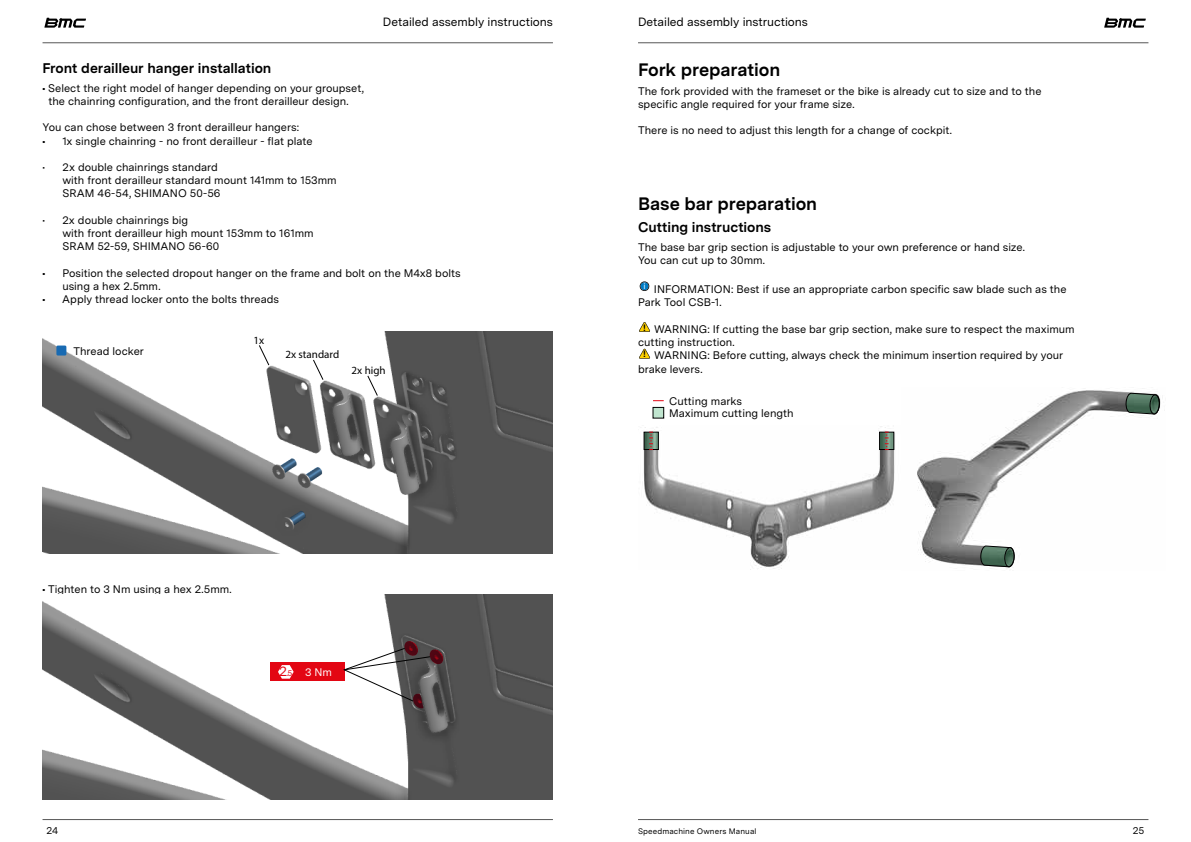
<style>
.page{position:relative;width:1191px;height:842px;background:#fff}
.page>*{position:absolute;margin:0;border:0;box-sizing:border-box;transform-origin:0 0}
.t1{font:700 18px "Messina Sans";letter-spacing:-.005em;color:#000}
.t2{font:700 14px "Messina Sans";letter-spacing:-.005em;color:#000}
.t3{font:12px "Messina Sans";letter-spacing:-.005em;color:#000}
.t4{font:11px/13.2px "Messina Sans";color:#000}
.t5{font:11px "Myriad Pro";color:#000}
.t6{font:11px "Messina Sans";color:#010000}
.t7{font:11px "Messina Sans";color:#fff}
.t8{font:10px "Messina Sans";color:#000}
.t9{font:9.9px "Messina Sans";color:#000}
.t10{font:8px "Messina Sans";letter-spacing:.015em;color:#000}
.s1{font-weight:700}
.s2{font-size:13.6px;color:#e30613}
.s3{font-size:8.3px;color:#e30613}
</style>
<div class="page">
<svg style="left:1104px;top:18px;width:41px;height:10px"></svg>
<svg style="left:44px;top:18px;width:42px;height:10px"></svg>
<hr style="left:43px;top:43px;width:510px;height:1px;background:#575757">
<hr style="left:43px;top:819px;width:510px;height:1px;background:#575757">
<hr style="left:638px;top:43px;width:510px;height:1px;background:#575757">
<hr style="left:638px;top:819px;width:510px;height:1px;background:#575757">
<svg style="left:639px;top:281px;width:10px;height:10px"></svg>
<svg style="left:639px;top:322px;width:11px;height:10px"></svg>
<svg style="left:639px;top:349px;width:11px;height:10px"></svg>
<img style="left:643px;top:426px;width:252px;height:143px">
<img style="left:917px;top:390px;width:248px;height:178px">
<svg style="left:980px;top:546px;width:34px;height:21px"></svg>
<svg style="left:1125px;top:393px;width:35px;height:21px"></svg>
<svg style="left:881px;top:434px;width:11px;height:14px"></svg>
<div style="left:879px;top:432px;width:15px;height:18px;border:1px solid #000"></div>
<svg style="left:646px;top:434px;width:10px;height:14px"></svg>
<div style="left:644px;top:432px;width:14px;height:18px;border:1px solid #000"></div>
<div style="left:653px;top:407px;width:10px;height:11px;background:#c0e5cf"></div>
<div style="left:653px;top:407px;width:11px;height:11px;border:1px solid #000"></div>
<svg style="left:885px;top:432px;width:3px;height:18px"></svg>
<svg style="left:649px;top:432px;width:4px;height:18px"></svg>
<img style="left:43px;top:332px;width:510px;height:221px">
<svg style="left:259px;top:345px;width:10px;height:20px"></svg>
<svg style="left:313px;top:360px;width:10px;height:20px"></svg>
<svg style="left:367px;top:375px;width:11px;height:21px"></svg>
<div style="left:56px;top:346px;width:10px;height:9px;background:#186ab2"></div>
<svg style="left:280px;top:458px;width:16px;height:15px"></svg>
<svg style="left:306px;top:467px;width:16px;height:15px"></svg>
<svg style="left:289px;top:511px;width:16px;height:14px"></svg>
<img style="left:43px;top:595px;width:510px;height:204px">
<div style="left:270px;top:663px;width:75px;height:18px;background:#e30613"></div>
<svg style="left:278px;top:665px;width:16px;height:14px"></svg>
<svg style="left:344px;top:641px;width:99px;height:67px"></svg>
<p class="t3" style="left:383px;top:13px;width:171px">Detailed assembly instructions</p>
<p class="t3" style="left:638px;top:13px;width:171px">Detailed assembly instructions</p>
<p class="t2" style="left:43px;top:58px;width:230px">Front derailleur hanger installation</p>
<p class="t4" style="left:49px;top:81px;width:317px;text-indent:-6px"><span class="s1">•</span> Select the right model of hanger depending on your groupset, the chainring configuration, and the front derailleur design.</p>
<p class="t4" style="left:43px;top:121px;width:258px">You can chose between 3 front derailleur hangers:</p>
<p class="t4" style="left:43px;top:134px;width:272px"><span class="s1">•</span> 1x single chainring - no front derailleur - flat plate</p>
<p class="t4" style="left:62px;top:160px;width:276px;text-indent:-20px">• 2x double chainrings standard<br>with front derailleur standard mount 141mm to 153mm<br>SRAM 46-54, SHIMANO 50-56</p>
<p class="t4" style="left:62px;top:213px;width:253px;text-indent:-20px">• 2x double chainrings big<br>with front derailleur high mount 153mm to 161mm<br>SRAM 52-59, SHIMANO 56-60</p>
<p class="t4" style="left:62px;top:266px;width:400px;text-indent:-20px"><span class="s1">•</span> Position the selected dropout hanger on the frame and bolt on the M4x8 bolts using a hex 2.5mm.</p>
<p class="t4" style="left:42px;top:292px;width:238px"><span class="s1">•</span> Apply thread locker onto the bolts threads</p>
<p class="t5" style="left:253px;top:333px;width:12px">1x</p>
<p class="t5" style="left:285px;top:347px;width:55px">2x standard</p>
<p class="t5" style="left:351px;top:364px;width:36px">2x high</p>
<p class="t6" style="left:73px;top:343px;width:72px">Thread locker</p>
<p class="t4" style="left:43px;top:582px;width:191px"><span class="s1">•</span> Tighten to 3 Nm using a hex 2.5mm.</p>
<p class="t7" style="left:279px;top:664px;width:54px"><span class="s2">2</span><span class="s3">.5</span> 3 Nm</p>
<h1 class="t1" style="left:638px;top:56px;width:144px">Fork preparation</h1>
<p class="t4" style="left:638px;top:84px;width:405px">The fork provided with the frameset or the bike is already cut to size and to the specific angle required for your frame size.</p>
<p class="t4" style="left:638px;top:124px;width:315px">There is no need to adjust this length for a change of cockpit.</p>
<h1 class="t1" style="left:638px;top:190px;width:181px">Base bar preparation</h1>
<p class="t2" style="left:638px;top:217px;width:135px">Cutting instructions</p>
<p class="t4" style="left:638px;top:240px;width:388px">The base bar grip section is adjustable to your own preference or hand size.<br>You can cut up to 30mm.</p>
<p class="t4" style="left:638px;top:282px;width:430px;text-indent:5px"><sup>i</sup> INFORMATION: Best if use an appropriate carbon specific saw blade such as the<br>Park Tool CSB-1.</p>
<p class="t4" style="left:643px;top:322px;width:433px"><sup>!</sup> WARNING: If cutting the base bar grip section, make sure to respect the maximum</p>
<p class="t4" style="left:638px;top:335px;width:98px">cutting instruction.</p>
<p class="t4" style="left:643px;top:349px;width:421px"><sup>!</sup> WARNING: Before cutting, always check the minimum insertion required by your</p>
<p class="t4" style="left:638px;top:362px;width:66px">brake levers.</p>
<p class="t4" style="left:669px;top:406px;width:126px">Maximum cutting length</p>
<p class="t4" style="left:669px;top:394px;width:74px">Cutting marks</p>
<p class="t8" style="left:47px;top:824px;width:13px">24</p>
<p class="t10" style="left:638px;top:825px;width:120px">Speedmachine Owners Manual</p>
<p class="t9" style="left:1132px;top:824px;width:13px">25</p>
</div>
